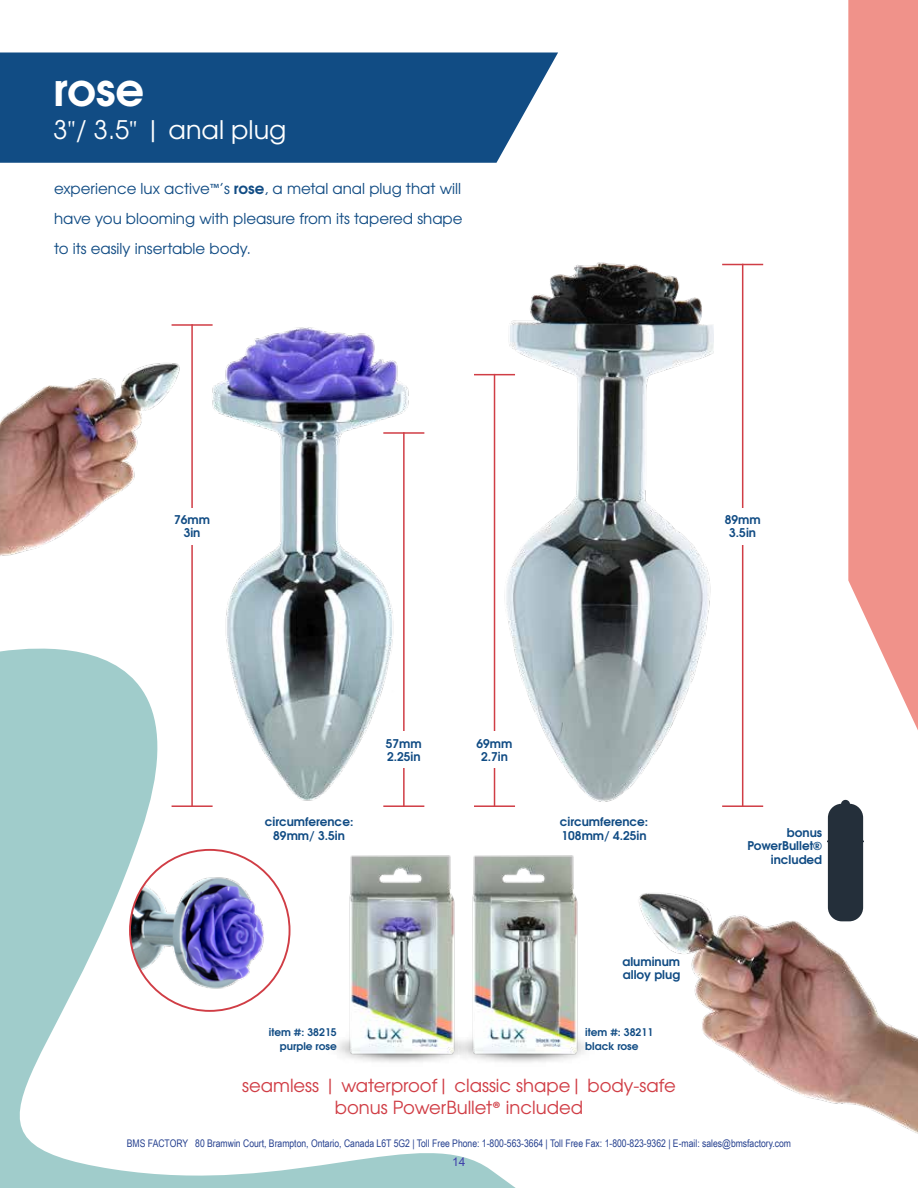
<style>
.page{position:relative;width:918px;height:1188px;background:#fff}
.page>*{position:absolute;margin:0;border:0;box-sizing:border-box;transform-origin:0 0}
.t1{font:700 45px "Te X Gyre Adventor";color:#fff}
.t2{font:25.5px "Te X Gyre Adventor";color:#fff}
.t3{font:18px/21.6px "Te X Gyre Adventor";color:#d03d45;text-align:center}
.t4{font:15px/30px "Te X Gyre Adventor";color:#114c84;text-align:justify}
.t5{font:700 12px/13.5px "Te X Gyre Adventor";color:#114c84;text-align:center}
.t6{font:12px "Arial";color:#4040ab}
.t7{font:10.5px "Arial Narrow";color:#25408f}
.t8{font:700 10.5px/13.5px "Te X Gyre Adventor";color:#114c84;text-align:right}
.s1{font-family:"Minion Pro"}
.s2{font-family:"Myriad Pro"}
.s3{font-weight:700}
.s4{font-family:"Montserrat"}
.s5{font-family:"Myriad Pro";font-weight:700;font-stretch:semi-expanded}
</style>
<div class="page">
<div style="left:0;top:53px;width:558px;height:110px;background:#114c84"></div>
<svg style="left:0;top:584px;width:516px;height:604px"></svg>
<svg style="left:848px;top:0;width:70px;height:730px;background:#f19e97"></svg>
<img style="left:205px;top:327px;width:209px;height:480px">
<img style="left:502px;top:262px;width:211px;height:545px">
<hr style="left:722px;top:264px;width:41px;height:1px;background:#d03d45">
<hr style="left:722px;top:805px;width:41px;height:2px;background:#d03d45">
<hr style="left:742px;top:264px;width:1px;height:542px;background:#d03d45">
<hr style="left:172px;top:805px;width:41px;height:2px;background:#d03d45">
<hr style="left:191px;top:324px;width:2px;height:482px;background:#d03d45">
<hr style="left:383px;top:432px;width:41px;height:2px;background:#d03d45">
<hr style="left:383px;top:805px;width:41px;height:2px;background:#d03d45">
<hr style="left:403px;top:432px;width:2px;height:375px;background:#d03d45">
<hr style="left:474px;top:374px;width:41px;height:1px;background:#d03d45">
<hr style="left:474px;top:805px;width:41px;height:2px;background:#d03d45">
<hr style="left:494px;top:374px;width:1px;height:432px;background:#d03d45">
<div style="left:716px;top:508px;width:53px;height:36px;background:#fff"></div>
<div style="left:468px;top:732px;width:53px;height:36px;background:#fff"></div>
<div style="left:377px;top:732px;width:53px;height:36px;background:#fff"></div>
<img style="left:639px;top:893px;width:279px;height:241px">
<img style="left:0;top:324px;width:224px;height:262px">
<img style="left:329px;top:1029px;width:123px;height:37px">
<img style="left:452px;top:1029px;width:134px;height:37px">
<img style="left:345px;top:850px;width:113px;height:209px">
<img style="left:468px;top:850px;width:113px;height:209px">
<img style="left:130px;top:850px;width:160px;height:161px">
<svg style="left:827px;top:800px;width:37px;height:121px;background:#3b454e"></svg>
<h1 class="t1" style="left:54px;top:50px;width:92px">rose</h1>
<h2 class="t2" style="left:54px;top:109px;width:234px">3<span class="s1">"</span>/ 3.5<span class="s1">"</span> | anal plug</h2>
<h3 class="t4" style="left:54px;top:172px;width:410px">experience lux active<span class="s2">™</span>’s <span class="s3">rose</span>, a metal anal plug that will have you blooming with pleasure from its tapered shape to its easily insertable body.</h3>
<p class="t5" style="left:174px;top:511px;width:37px">76mm<br>3in</p>
<p class="t5" style="left:725px;top:511px;width:37px">89mm<br>3.5in</p>
<p class="t5" style="left:265px;top:814px;width:90px">circumference:<br>89mm/ 3.5in</p>
<p class="t5" style="left:386px;top:735px;width:37px;text-align:left">57mm<br>2.25in</p>
<p class="t5" style="left:477px;top:735px;width:37px">69mm<br>2.7in</p>
<p class="t5" style="left:560px;top:814px;width:90px;text-align:left">circumference:<br>108mm/ 4.25in</p>
<p class="t5" style="left:622px;top:954px;width:59px;text-align:left">aluminum alloy plug</p>
<p class="t8" style="left:269px;top:1024px;width:69px">item <span class="s4">#</span>: 38215 purple rose</p>
<p class="t8" style="left:585px;top:1024px;width:69px;text-align:left">item <span class="s4">#</span>: 38211 black rose</p>
<h3 class="t3" style="left:242px;top:1074px;width:435px">seamless | waterproof| classic shape| body-safe bonus PowerBullet<span class="s5">®</span> included</h3>
<p class="t5" style="left:747px;top:824px;width:76px;text-align:right">bonus<br>PowerBullet® included</p>
<p class="t7" style="left:127px;top:1138px;width:666px">BMS FACTORY 80 Bramwin Court, Brampton, Ontario, Canada L6T 5G2 | Toll Free Phone: 1-800-563-3664 | Toll Free Fax: 1-800-823-9362 | E-mail: sales@bmsfactory.com</p>
<p class="t6" style="left:452px;top:1154px;width:15px">14</p>
</div>
